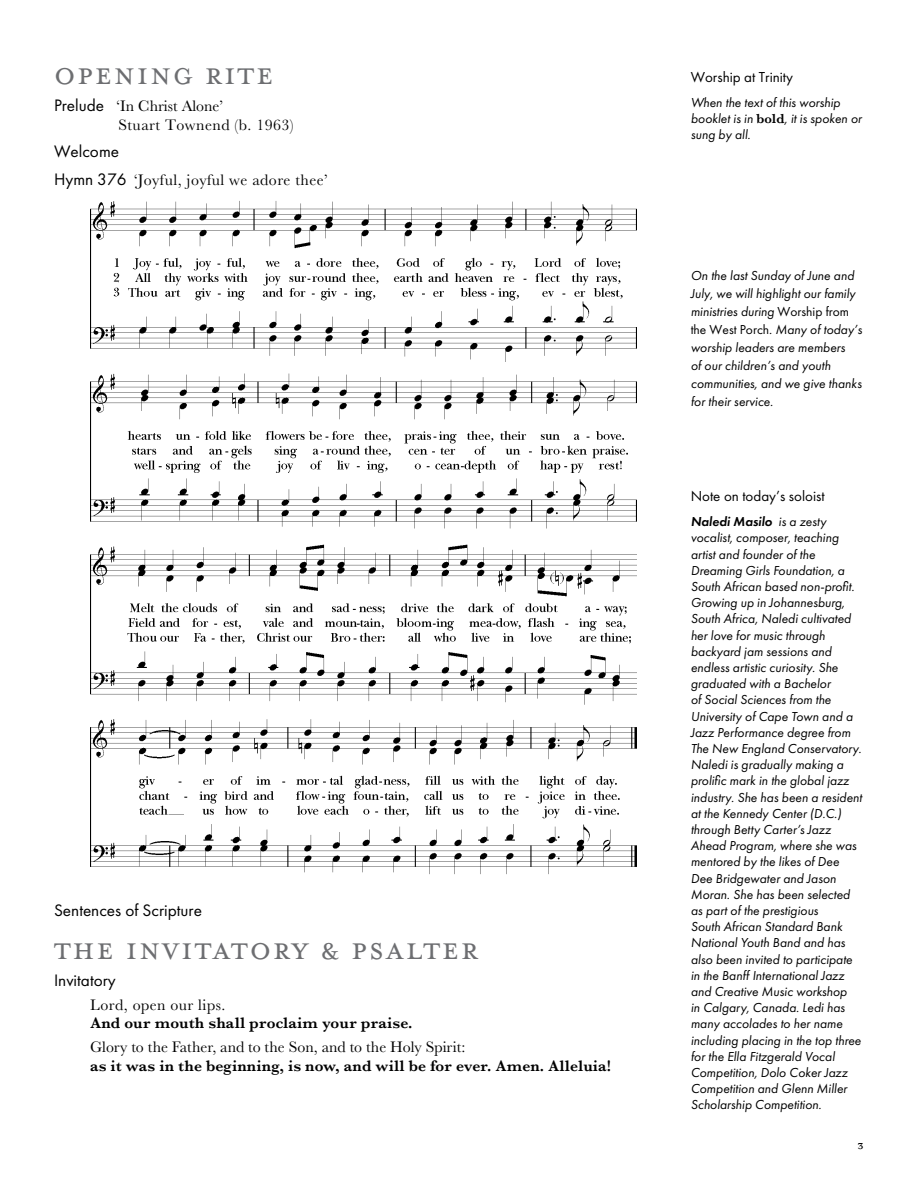
<style>
.page{position:relative;width:918px;height:1188px;background:#fff}
.page>*{position:absolute;margin:0;border:0;box-sizing:border-box;transform-origin:0 0}
.Big_Header_Petite_Ca{font:36px "Mrs Eaves Petite Caps OT";letter-spacing:.05em;color:#6d6e71}
.t1{font:18px "Mrs Eaves All Petite Caps OT";color:#000}
.Speaker_Text{font:17.25px "Futura PT";color:#000}
.Section_Header_FUTUR{font:17.25px "Futura PT";color:#000}
.PEOPLE_text{font:15.75px/18.9px "Baskerville No 2 Sem Bol";color:#000}
.Section_Header_FUTUR-2{font:15.75px "Baskerville No 2";letter-spacing:.03em;color:#000}
.Section_Header_FUTUR-3{font:15.75px "Baskerville No 2";color:#000}
.Speaker_Text-2{font:15.75px "Baskerville No 2";letter-spacing:.03em;color:#000}
.Section_Header_FUTUR-4{font:15px "Futura PT";color:#000}
.t2{font:italic 13.5px/16.2px "Futura PT";color:#000}
.s1{font-family:"Futura PT";font-size:17.25px}
.s2{font-family:"Baskerville No 2"}
.s3{font-family:"Baskerville No 2 Sem Bol";font-style:normal}
.s4{font-style:normal}
.s5{font-weight:600}
</style>
<div class="page">
<img style="left:90px;top:201px;width:547px;height:674px">
<p class="Big_Header_Petite_Ca" style="left:54px;top:54px;width:221px">OPENING RITE</p>
<p class="Section_Header_FUTUR-3" style="left:54px;top:97px;width:170px"><span class="s1">Prelude</span> ‘In Christ Alone’</p>
<p class="Section_Header_FUTUR-2" style="left:118px;top:116px;width:177px">Stuart Townend (b. 1963)</p>
<p class="Section_Header_FUTUR" style="left:54px;top:141px;width:67px">Welcome</p>
<p class="Section_Header_FUTUR-2" style="left:54px;top:171px;width:275px"><span class="s1">Hymn 376</span> ‘Joyful, joyful we adore thee’</p>
<p class="Speaker_Text" style="left:54px;top:900px;width:149px">Sentences of Scripture</p>
<p class="Big_Header_Petite_Ca" style="left:54px;top:929px;width:426px">THE INVITATORY &amp; PSALTER</p>
<p class="Speaker_Text" style="left:54px;top:970px;width:63px">Invitatory</p>
<p class="Speaker_Text-2" style="left:90px;top:995px;width:137px">Lord, open our lips.</p>
<p class="PEOPLE_text" style="left:90px;top:1014px;width:324px">And our mouth shall proclaim your praise.</p>
<p class="PEOPLE_text" style="left:90px;top:1038px;width:523px"><span class="s2">Glory to the Father, and to the Son, and to the Holy Spirit:<br></span>as it was in the beginning, is now, and will be for ever. Amen. Alleluia!</p>
<p class="Section_Header_FUTUR-4" style="left:691px;top:68px;width:104px">Worship at Trinity</p>
<p class="t2" style="left:691px;top:94px;width:173px">When the text of this worship booklet is in <span class="s3">bold</span>, it is spoken or sung by all.</p>
<p class="t2" style="left:691px;top:267px;width:173px;line-height:18px">On the last Sunday of June and<br>July, we will highlight our family ministries during <span class="s4">Worship from the West Porch</span>. Many of today’s worship leaders are members<br>of our children’s and youth communities, and we give thanks for their service.</p>
<p class="Section_Header_FUTUR-4" style="left:691px;top:487px;width:135px">Note on today’s soloist</p>
<p class="t2" style="left:691px;top:514px;width:173px"><span class="s5">Naledi Masilo</span> is a zesty vocalist, composer, teaching artist and founder of the<br>Dreaming Girls Foundation, a<br>South African based non-profit.<br>Growing up in Johannesburg,<br>South Africa, Naledi cultivated her love for music through backyard jam sessions and endless artistic curiosity. She graduated with a Bachelor<br>of Social Sciences from the<br>University of Cape Town and a<br>Jazz Performance degree from<br>The New England Conservatory.<br>Naledi is gradually making a prolific mark in the global jazz industry. She has been a resident at the Kennedy Center (D.C.) through Betty Carter’s Jazz<br>Ahead Program, where she was mentored by the likes of Dee<br>Dee Bridgewater and Jason<br>Moran. She has been selected as part of the prestigious<br>South African Standard Bank<br>National Youth Band and has also been invited to participate in the Banff International Jazz and Creative Music workshop<br>in Calgary, Canada. Ledi has many accolades to her name including placing in the top three for the Ella Fitzgerald Vocal<br>Competition, Dolo Coker Jazz<br>Competition and Glenn Miller<br>Scholarship Competition.</p>
<h2 class="t1" style="left:857px;top:1134px;width:8px">3</h2>
</div>
